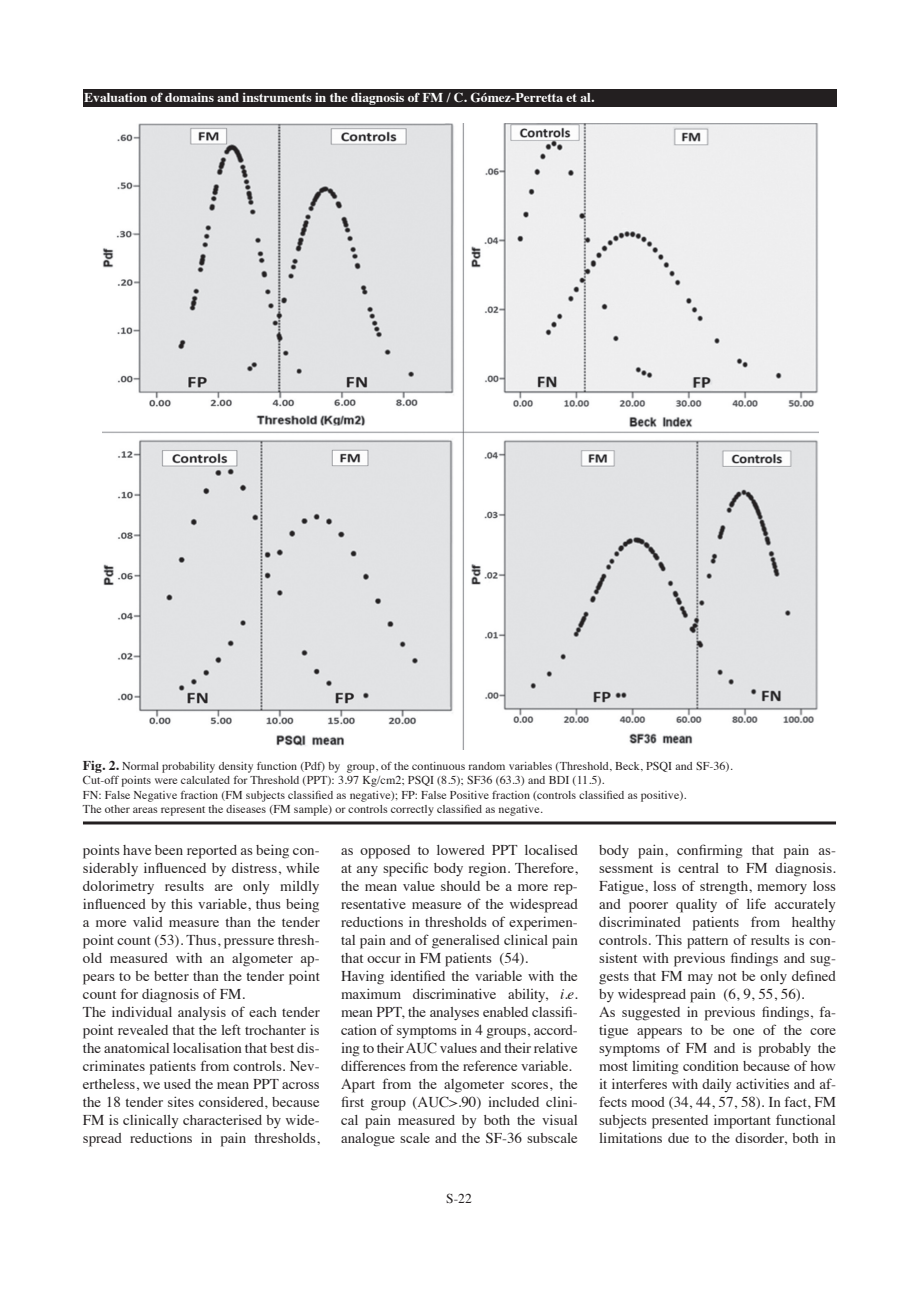
<style>
.page{position:relative;width:919px;height:1289px;background:#fff}
.page>*{position:absolute;margin:0;border:0;box-sizing:border-box;transform-origin:0 0}
.t1{font:15px/18px "Times";color:#231f20}
.t2{font:700 13.5px "Times";color:#fff}
.t3{font:13.5px "Times";color:#231f20}
.t4{font:12px/14.2px "Times";letter-spacing:.005em;color:#231f20}
.s1{font-weight:700;font-size:13.5px}
.s2{font-style:italic}
</style>
<div class="page">
<div style="left:83px;top:89px;width:753px;height:17px;background:#231f20"></div>
<hr style="left:83px;top:821px;width:753px;height:3px;background:#231f20">
<img style="left:102px;top:123px;width:716px;height:626px">
<p class="t2" style="left:84px;top:84px;width:511px">Evaluation of domains and instruments in the diagnosis of FM / C. Gómez-Perretta et al.</p>
<p class="t4" style="left:83px;top:758px;width:651px"><span class="s1">Fig. 2.</span> Normal probability density function (Pdf) by group, of the continuous random variables (Threshold, Beck, PSQI and SF-36).<br>Cut-off points were calculated for Threshold (PPT): 3.97 Kg/cm2; PSQI (8.5); SF36 (63.3) and BDI (11.5).<br>FN: False Negative fraction (FM subjects classified as negative); FP: False Positive fraction (controls classified as positive).<br>The other areas represent the diseases (FM sample) or controls correctly classified as negative.</p>
<p class="t1" style="left:83px;top:839px;width:238px">points have been reported as being con&shy;siderably influenced by distress, while dolorimetry results are only mildly influenced by this variable, thus being a more valid measure than the tender point count (53). Thus, pressure thresh&shy;old measured with an algometer ap&shy;pears to be better than the tender point count for diagnosis of FM.<br>The individual analysis of each tender point revealed that the left trochanter is the anatomical localisation that best dis&shy;criminates patients from controls. Nev&shy;ertheless, we used the mean PPT across the 18 tender sites considered, because FM is clinically characterised by wide&shy;spread reductions in pain thresholds,</p>
<p class="t1" style="left:341px;top:839px;width:238px">as opposed to lowered PPT localised at any specific body region. Therefore, the mean value should be a more rep&shy;resentative measure of the widespread reductions in thresholds of experimen&shy;tal pain and of generalised clinical pain that occur in FM patients (54).<br>Having identified the variable with the maximum discriminative ability, <span class="s2">i.e. </span>mean PPT, the analyses enabled classifi&shy;cation of symptoms in 4 groups, accord&shy;ing to their AUC values and their relative differences from the reference variable.<br>Apart from the algometer scores, the first group (AUC&gt;.90) included clini&shy;cal pain measured by both the visual analogue scale and the SF-36 subscale</p>
<p class="t1" style="left:599px;top:839px;width:238px">body pain, confirming that pain as&shy;sessment is central to FM diagnosis.<br>Fatigue, loss of strength, memory loss and poorer quality of life accurately discriminated patients from healthy controls. This pattern of results is con&shy;sistent with previous findings and sug&shy;gests that FM may not be only defined by widespread pain (6, 9, 55, 56).<br>As suggested in previous findings, fa&shy;tigue appears to be one of the core symptoms of FM and is probably the most limiting condition because of how it interferes with daily activities and af&shy;fects mood (34, 44, 57, 58). In fact, FM subjects presented important functional limitations due to the disorder, both in</p>
<p class="t3" style="left:446px;top:1185px;width:27px">S-22</p>
</div>
